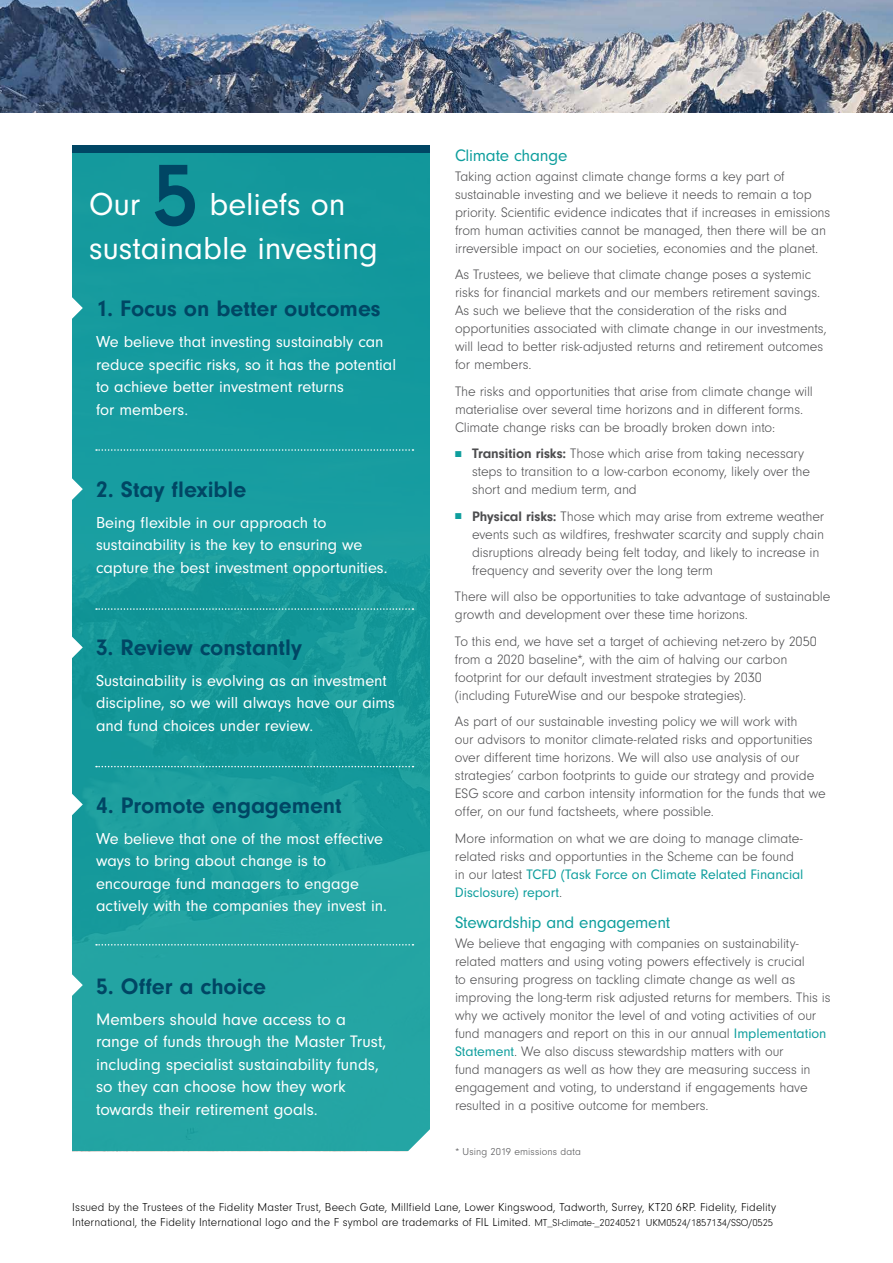
<style>
.page{position:relative;width:893px;height:1263px;background:#fff}
.page>*{position:absolute;margin:0;border:0;box-sizing:border-box;transform-origin:0 0}
.t1{font:33px/44px "Neuzeit Gro";color:#fff}
.t2{font:700 23.25px "Neuzeit Gro";letter-spacing:-.005em;color:#004664}
.t3{font:17.25px/22.5px "Neuzeit Gro";letter-spacing:-.005em;color:#fff}
.t4{font:17.25px "Neuzeit Gro";letter-spacing:-.015em;color:#0e9e9d}
.t5{font:16.5px/22.5px "Neuzeit Gro";color:#fff}
.t6{font:300 14.25px/18px "Neuzeit Gro";letter-spacing:-.01em;color:#4d4d4f}
.t7{font:300 12px/14.4px "Neuzeit Gro";letter-spacing:.01em;color:#000}
.t8{font:300 10.5px "Neuzeit Gro";letter-spacing:.01em;color:#4d4d4f}
.s1{color:#0e9e9d}
.s2{font-weight:700}
.s3{font-weight:400;color:#0e9e9d}
.s4{font-size:10.5px}
</style>
<div class="page">
<img style="left:0;top:0;width:893px;height:113px">
<div style="left:72px;top:145px;width:357px;height:8px;background:#004664"></div>
<div style="left:72px;top:153px;width:357px;height:998px;background:linear-gradient(to right,#199d9e,#1a9d9f)"></div>
<svg style="left:96px;top:449px;width:317px;height:2px"></svg>
<svg style="left:96px;top:608px;width:317px;height:2px"></svg>
<svg style="left:96px;top:766px;width:317px;height:1px"></svg>
<svg style="left:96px;top:944px;width:317px;height:1px"></svg>
<svg style="left:72px;top:297px;width:11px;height:22px"></svg>
<svg style="left:72px;top:478px;width:11px;height:22px"></svg>
<svg style="left:72px;top:636px;width:11px;height:22px"></svg>
<svg style="left:72px;top:793px;width:11px;height:22px"></svg>
<svg style="left:72px;top:974px;width:11px;height:22px"></svg>
<svg style="left:405px;top:1125px;width:25px;height:27px"></svg>
<svg style="left:153px;top:163px;width:43px;height:65px;background:#0b7483"></svg>
<h1 class="t1" style="left:89px;top:183px;width:52px">Our</h1>
<h1 class="t1" style="left:89px;top:183px;width:290px;text-indent:120px">beliefs on sustainable investing</h1>
<h2 class="t2" style="left:96px;top:296px;width:286px">1. Focus on better outcomes</h2>
<p class="t5" style="left:96px;top:331px;width:302px">We believe that investing sustainably can reduce specific risks, so it has the potential to achieve better investment returns<br>for members.</p>
<h2 class="t2" style="left:96px;top:476px;width:152px">2. Stay flexible</h2>
<p class="t5" style="left:96px;top:511px;width:293px">Being flexible in our approach to sustainability is the key to ensuring we capture the best investment opportunities.</p>
<h2 class="t2" style="left:96px;top:634px;width:207px">3. Review constantly</h2>
<p class="t5" style="left:96px;top:669px;width:301px">Sustainability is evolving as an investment discipline, so we will always have our aims and fund choices under review.</p>
<h2 class="t2" style="left:96px;top:792px;width:247px">4. Promote engagement</h2>
<p class="t5" style="left:96px;top:828px;width:292px">We believe that one of the most effective ways to bring about change is to encourage fund managers to engage actively with the companies they invest in.</p>
<h2 class="t2" style="left:96px;top:973px;width:171px">5. Offer a choice</h2>
<p class="t3" style="left:96px;top:1008px;width:292px">Members should have access to a range of funds through the Master Trust, including specialist sustainability funds, so they can choose how they work towards their retirement goals.</p>
<p class="t4" style="left:455px;top:146px;width:114px">Climate change</p>
<p class="t6" style="left:455px;top:168px;width:377px">Taking action against climate change forms a key part of sustainable investing and we believe it needs to remain a top priority. Scientific evidence indicates that if increases in emissions from human activities cannot be managed, then there will be an irreversible impact on our societies, economies and the planet.</p>
<p class="t6" style="left:455px;top:266px;width:373px">As Trustees, we believe that climate change poses a systemic risks for financial markets and our members retirement savings.<br>As such we believe that the consideration of the risks and opportunities associated with climate change in our investments, will lead to better risk-adjusted returns and retirement outcomes for members.</p>
<p class="t6" style="left:455px;top:383px;width:360px">The risks and opportunities that arise from climate change will materialise over several time horizons and in different forms.<br>Climate change risks can be broadly broken down into:</p>
<p class="t6" style="left:472px;top:445px;width:339px;text-indent:-17px"><span class="s1">■</span> <span class="s2">Transition risks:</span> Those which arise from taking necessary steps to transition to a low-carbon economy, likely over the short and medium term, and</p>
<p class="t6" style="left:472px;top:508px;width:354px;text-indent:-17px"><span class="s1">■</span> <span class="s2">Physical risks:</span> Those which may arise from extreme weather events such as wildfires, freshwater scarcity and supply chain disruptions already being felt today, and likely to increase in frequency and severity over the long term</p>
<p class="t6" style="left:455px;top:588px;width:377px">There will also be opportunities to take advantage of sustainable growth and development over these time horizons.</p>
<p class="t6" style="left:455px;top:633px;width:363px">To this end, we have set a target of achieving net-zero by 2050 from a 2020 baseline*, with the aim of halving our carbon footprint for our default investment strategies by 2030 (including FutureWise and our bespoke strategies).</p>
<p class="t6" style="left:455px;top:713px;width:372px">As part of our sustainable investing policy we will work with<br>our advisors to monitor climate-related risks and opportunities over different time horizons. We will also use analysis of our strategies’ carbon footprints to guide our strategy and provide ESG score and carbon intensity information for the funds that we offer, on our fund factsheets, where possible.</p>
<p class="t6" style="left:455px;top:830px;width:350px">More information on what we are doing to manage climate&shy;related risks and opportunties in the Scheme can be found in our latest <span class="s3">TCFD (Task Force on Climate Related Financial Disclosure) report</span>.</p>
<p class="t4" style="left:455px;top:913px;width:217px">Stewardship and engagement</p>
<p class="t6" style="left:455px;top:935px;width:377px">We believe that engaging with companies on sustainability&shy;related matters and using voting powers effectively is crucial<br>to ensuring progress on tackling climate change as well as improving the long-term risk adjusted returns for members. This is why we actively monitor the level of and voting activities of our fund managers and report on this in our annual <span class="s3">Implementation Statement</span>. We also discuss stewardship matters with our<br>fund managers as well as how they are measuring success in engagement and voting, to understand if engagements have resulted in a positive outcome for members.</p>
<p class="t8" style="left:455px;top:1145px;width:127px">* Using 2019 emissions data</p>
<p class="t7" style="left:72px;top:1200px;width:705px">Issued by the Trustees of the Fidelity Master Trust, Beech Gate, Millfield Lane, Lower Kingswood, Tadworth, Surrey, KT20 6RP. Fidelity, Fidelity<br>International, the Fidelity International logo and the F symbol are trademarks of FIL Limited. <span class="s4">MT_SI-climate-_20240521 UKM0524/1857134/SSO/0525</span></p>
</div>
